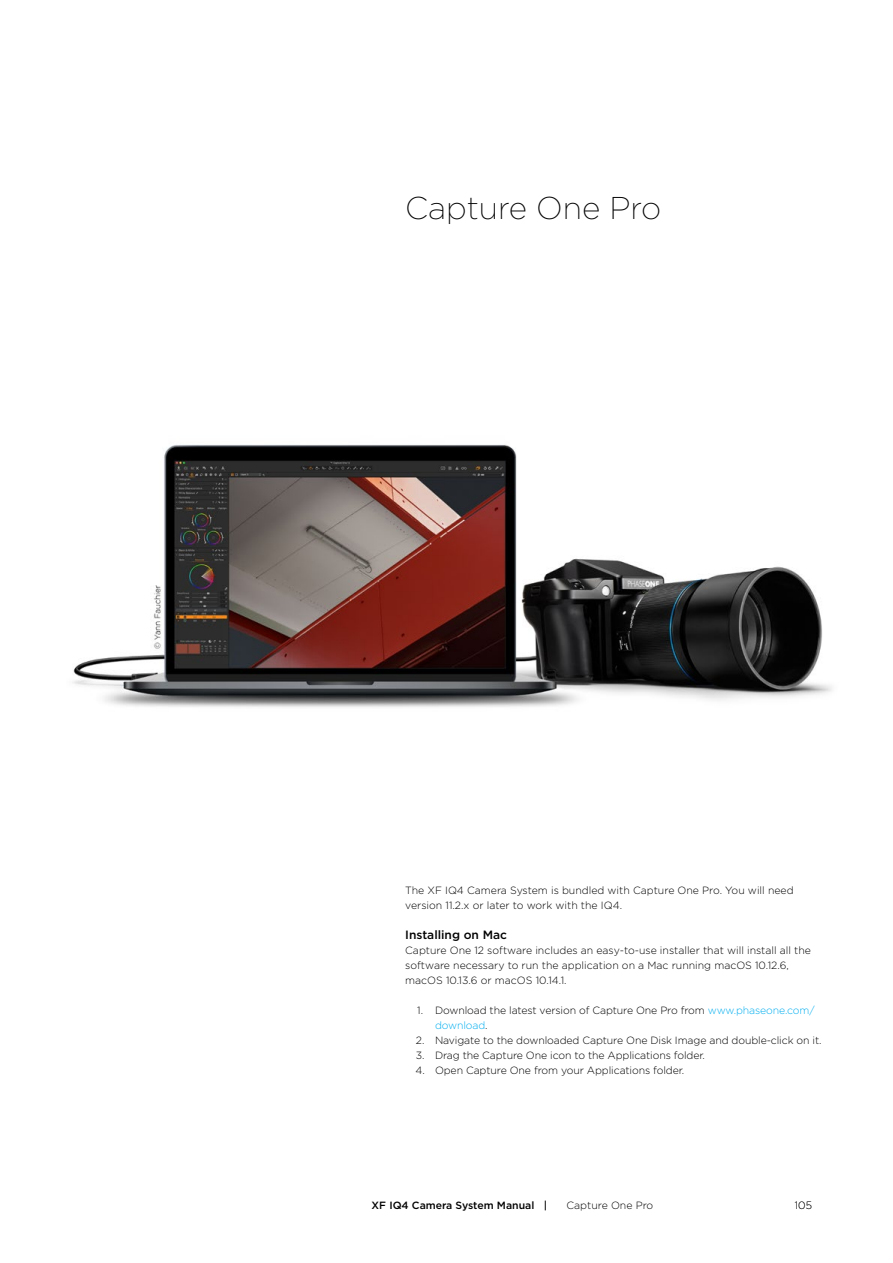
<style>
.page{position:relative;width:893px;height:1263px;background:#fff}
.page>*{position:absolute;margin:0;border:0;box-sizing:border-box;transform-origin:0 0}
.t1{font:200 31.5px "Gotham";color:#000}
.Body_Headline_no_TOC{font:500 12px "Gotham";color:#000}
.Body_Paragraph{font:300 10.5px/15px "Gotham";letter-spacing:-.01em;color:#000}
.t2{font:500 10.5px "Gotham";color:#000}
.t3{font:200 10.5px "Gotham";color:#000}
.s1{color:#00aeef}
</style>
<div class="page">
<img style="left:72px;top:445px;width:760px;height:262px">
<p class="t1" style="left:405px;top:188px;width:257px">Capture One Pro</p>
<p class="Body_Paragraph" style="left:405px;top:883px;width:390px">The XF IQ4 Camera System is bundled with Capture One Pro. You will need version 11.2.x or later to work with the IQ4.</p>
<p class="Body_Headline_no_TOC" style="left:405px;top:927px;width:103px">Installing on Mac</p>
<p class="Body_Paragraph" style="left:405px;top:943px;width:407px">Capture One 12 software includes an easy-to-use installer that will install all the software necessary to run the application on a Mac running macOS 10.12.6, macOS 10.13.6 or macOS 10.14.1.</p>
<p class="Body_Paragraph" style="left:435px;top:1003px;width:381px;text-indent:-18px">1. Download the latest version of Capture One Pro from <span class="s1">www.phaseone.com/ download</span>.</p>
<p class="Body_Paragraph" style="left:416px;top:1033px;width:407px">2. Navigate to the downloaded Capture One Disk Image and double-click on it.</p>
<p class="Body_Paragraph" style="left:416px;top:1048px;width:291px">3. Drag the Capture One icon to the Applications folder.</p>
<p class="Body_Paragraph" style="left:416px;top:1063px;width:270px">4. Open Capture One from your Applications folder.</p>
<p class="t2" style="left:372px;top:1198px;width:177px">XF IQ4 Camera System Manual |</p>
<p class="Body_Paragraph" style="left:566px;top:1198px;width:88px">Capture One Pro</p>
<p class="t3" style="left:795px;top:1199px;width:19px">105</p>
</div>
